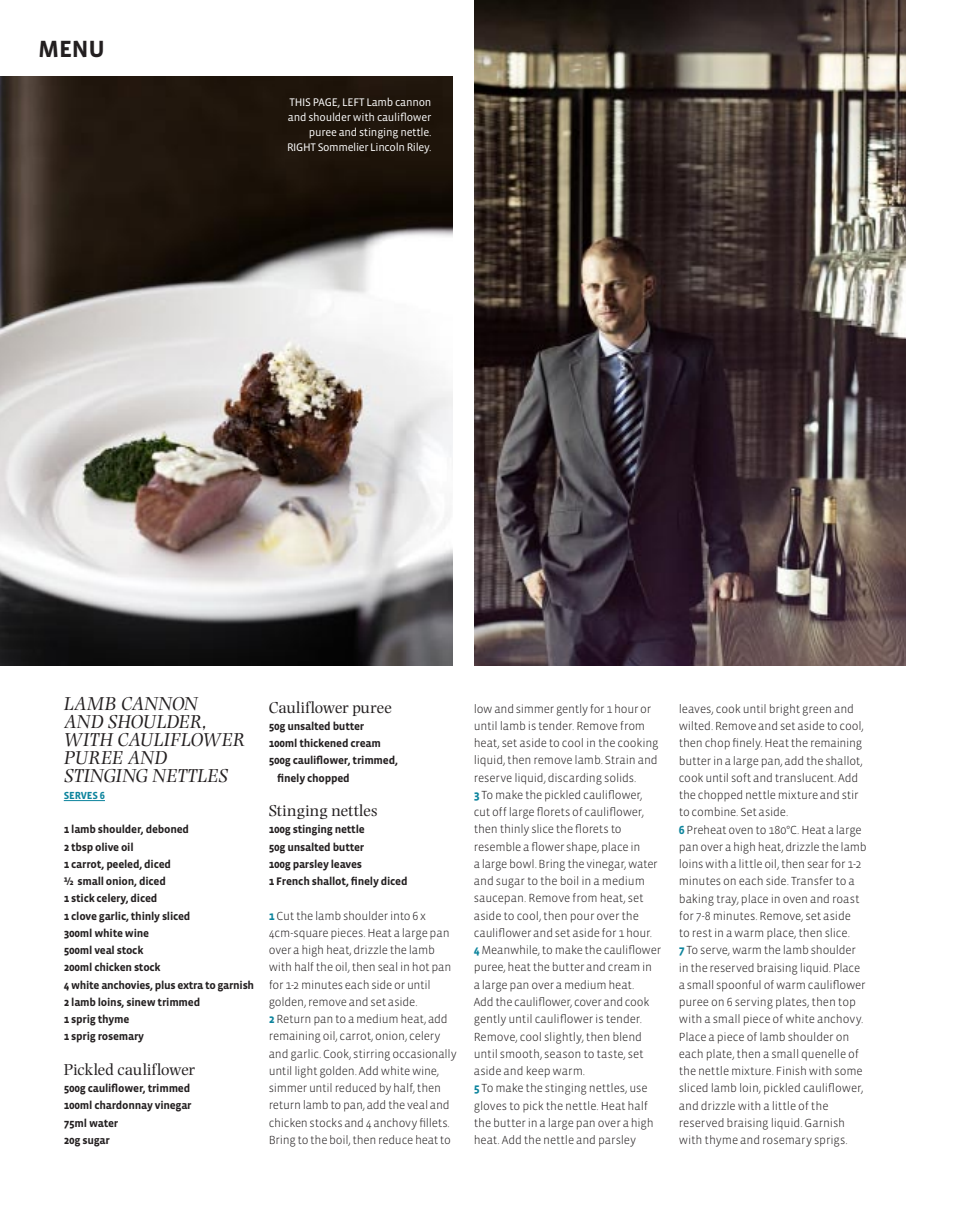
<style>
.page{position:relative;width:978px;height:1212px;background:#fff}
.page>*{position:absolute;margin:0;border:0;box-sizing:border-box;transform-origin:0 0}
.t1{font:700 24px "Vista Sans";color:#231f20}
.t2{font:italic 19.5px/18px "Photina";letter-spacing:-.005em;color:#231f20}
.t3{font:16.5px "Photina";color:#231f20}
.t4{font:300 12px/17.2px "Vista Sans";letter-spacing:-.015em;color:#231f20}
.t5{font:700 11.25px/17.2px "Vista Sans";letter-spacing:-.02em;color:#231f20}
.t6{font:11.25px "Vista Sans";letter-spacing:-.02em;color:#fff}
.t7{font:700 10.5px "Vista Sans";letter-spacing:-.02em;color:#0d849d}
.s1{font-weight:700;color:#0d849d}
</style>
<div class="page">
<img style="left:0;top:77px;width:452px;height:588px">
<img style="left:475px;top:0;width:431px;height:665px">
<hr style="left:64px;top:800px;width:41px;height:1px;background:#0d849d">
<h1 class="t1" style="left:38px;top:37px;width:68px">menu</h1>
<p class="t6" style="left:289px;top:96px;width:7px">THIS</p>
<p class="t6" style="left:313px;top:96px;width:120px">PAGE, LE FT Lamb cannon</p>
<p class="t6" style="left:288px;top:111px;width:145px">and shoulder with cauliflower</p>
<p class="t6" style="left:309px;top:126px;width:124px">puree and stinging nettle.</p>
<p class="t6" style="left:287px;top:141px;width:7px">RIGHT</p>
<p class="t6" style="left:318px;top:141px;width:115px">Sommelier Lincoln Riley.</p>
<h2 class="t2" style="left:64px;top:695px;width:135px">LAMB CANNON<br>AND</h2>
<h2 class="t2" style="left:64px;top:713px;width:183px;text-indent:44px">SHOULDER,<br>WITH CAULIFLOWER<br>PUREE AND<br>STINGING NETTLES</h2>
<p class="t7" style="left:64px;top:790px;width:43px">Serves 6</p>
<p class="t5" style="left:64px;top:821px;width:192px">1 lamb shoulder, deboned<br>2 tbsp olive oil<br>1 carrot, peeled, diced<br>½ small onion, diced<br>1 stick celery, diced<br>1 clove garlic, thinly sliced<br>300ml white wine<br>500ml veal stock<br>200ml chicken stock<br>4 white anchovies, plus extra to garnish<br>2 lamb loins, sinew trimmed<br>1 sprig thyme<br>1 sprig rosemary</p>
<h3 class="t3" style="left:64px;top:1060px;width:133px">Pickled cauliflower</h3>
<p class="t5" style="left:64px;top:1080px;width:129px">500g cauliflower, trimmed<br>100ml chardonnay vinegar<br>75ml water<br>20g sugar</p>
<h3 class="t3" style="left:269px;top:698px;width:125px">Cauliflower puree</h3>
<p class="t5" style="left:269px;top:718px;width:97px">50g unsalted butter</p>
<p class="t5" style="left:269px;top:735px;width:114px">100ml thickened cream</p>
<p class="t5" style="left:269px;top:752px;width:131px">500g cauliflower, trimmed,</p>
<p class="t5" style="left:277px;top:769px;width:74px">finely chopped</p>
<h3 class="t3" style="left:269px;top:801px;width:110px">Stinging nettles</h3>
<p class="t5" style="left:269px;top:821px;width:140px">100g stinging nettle<br>50g unsalted butter<br>100g parsley leaves<br>1 French shallot, finely diced</p>
<p class="t4" style="left:269px;top:907px;width:189px"><span class="s1">1</span> Cut the lamb shoulder into 6 x 4cm-square pieces. Heat a large pan over a high heat, drizzle the lamb with half the oil, then seal in hot pan for 1-2 minutes each side or until golden, remove and set aside.<br><span class="s1">2</span> Return pan to a medium heat, add remaining oil, carrot, onion, celery and garlic. Cook, stirring occasionally until light golden. Add white wine, simmer until reduced by half, then return lamb to pan, add the veal and chicken stocks and 4 anchovy fillets.<br>Bring to the boil, then reduce heat to</p>
<p class="t4" style="left:474px;top:700px;width:189px">low and simmer gently for 1 hour or until lamb is tender. Remove from heat, set aside to cool in the cooking liquid, then remove lamb. Strain and reserve liquid, discarding solids.<br><span class="s1">3</span> To make the pickled cauliflower, cut off large florets of cauliflower, then thinly slice the florets to resemble a flower shape, place in<br>a large bowl. Bring the vinegar, water and sugar to the boil in a medium saucepan. Remove from heat, set aside to cool, then pour over the cauliflower and set aside for 1 hour.<br><span class="s1">4</span> Meanwhile, to make the cauliflower puree, heat the butter and cream in a large pan over a medium heat.<br>Add the cauliflower, cover and cook gently until cauliflower is tender.<br>Remove, cool slightly, then blend until smooth, season to taste, set aside and keep warm.<br><span class="s1">5</span> To make the stinging nettles, use gloves to pick the nettle. Heat half the butter in a large pan over a high heat. Add the nettle and parsley</p>
<p class="t4" style="left:679px;top:700px;width:189px">leaves, cook until bright green and wilted. Remove and set aside to cool, then chop finely. Heat the remaining butter in a large pan, add the shallot, cook until soft and translucent. Add the chopped nettle mixture and stir to combine. Set aside.<br><span class="s1">6</span> Preheat oven to 180°C. Heat a large pan over a high heat, drizzle the lamb loins with a little oil, then sear for 1-2 minutes on each side. Transfer to a baking tray, place in oven and roast for 7-8 minutes. Remove, set aside<br>to rest in a warm place, then slice.<br><span class="s1">7</span> To serve, warm the lamb shoulder in the reserved braising liquid. Place a small spoonful of warm cauliflower puree on 6 serving plates, then top with a small piece of white anchovy.<br>Place a piece of lamb shoulder on each plate, then a small quenelle of the nettle mixture. Finish with some sliced lamb loin, pickled cauliflower, and drizzle with a little of the reserved braising liquid. Garnish with thyme and rosemary sprigs.</p>
</div>
